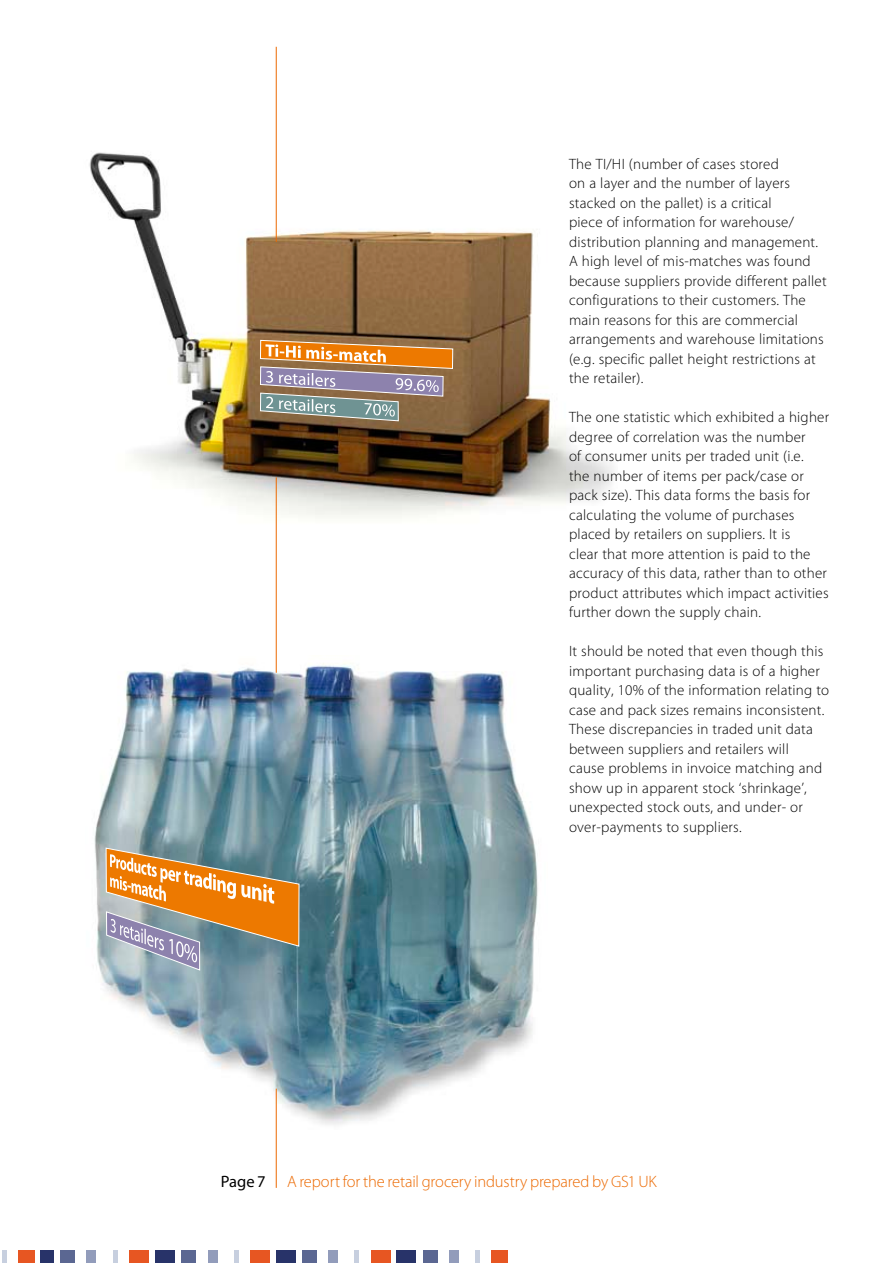
<style>
.page{position:relative;width:893px;height:1263px;background:#fff}
.page>*{position:absolute;margin:0;border:0;box-sizing:border-box;transform-origin:0 0}
.t1{font:300 16.5px "Myriad Pro";letter-spacing:-.01em;color:#ec6900}
.t2{font:16.5px "Myriad Pro";color:#000}
.SF__Brochure_Body_co{font:300 15px/19.5px "Myriad Pro";letter-spacing:.015em;color:#000}
</style>
<div class="page">
<div style="left:19px;top:1250px;width:16px;height:13px;background:#e75622"></div>
<div style="left:2px;top:1250px;width:5px;height:13px;background:#c7cfdf"></div>
<div style="left:491px;top:1250px;width:17px;height:13px;background:#e75622"></div>
<div style="left:475px;top:1250px;width:5px;height:13px;background:#c7cfdf"></div>
<div style="left:449px;top:1250px;width:10px;height:13px;background:#929cbb"></div>
<div style="left:423px;top:1250px;width:14px;height:13px;background:#5b6792"></div>
<div style="left:396px;top:1250px;width:20px;height:13px;background:#283369"></div>
<div style="left:130px;top:1250px;width:19px;height:13px;background:#e75622"></div>
<div style="left:250px;top:1250px;width:20px;height:13px;background:#e75622"></div>
<div style="left:234px;top:1250px;width:5px;height:13px;background:#c7cfdf"></div>
<div style="left:208px;top:1250px;width:10px;height:13px;background:#929cbb"></div>
<div style="left:181px;top:1250px;width:15px;height:13px;background:#5b6792"></div>
<div style="left:155px;top:1250px;width:20px;height:13px;background:#283369"></div>
<div style="left:371px;top:1250px;width:20px;height:13px;background:#e75622"></div>
<div style="left:354px;top:1250px;width:5px;height:13px;background:#c7cfdf"></div>
<div style="left:328px;top:1250px;width:10px;height:13px;background:#929cbb"></div>
<div style="left:302px;top:1250px;width:15px;height:13px;background:#5b6792"></div>
<div style="left:276px;top:1250px;width:20px;height:13px;background:#283369"></div>
<div style="left:113px;top:1250px;width:5px;height:13px;background:#c7cfdf"></div>
<div style="left:87px;top:1250px;width:9px;height:13px;background:#929cbb"></div>
<div style="left:60px;top:1250px;width:15px;height:13px;background:#5b6792"></div>
<div style="left:40px;top:1250px;width:14px;height:13px;background:#283369"></div>
<img style="left:89px;top:143px;width:525px;height:387px">
<svg style="left:260px;top:340px;width:193px;height:82px;background:#ab8c71"></svg>
<hr style="left:276px;top:47px;width:1px;height:195px;background:#ec6900">
<img style="left:94px;top:656px;width:444px;height:476px">
<svg style="left:105px;top:847px;width:195px;height:124px;background:#b09572"></svg>
<hr style="left:276px;top:477px;width:1px;height:196px;background:#ec6900">
<hr style="left:276px;top:1089px;width:1px;height:99px;background:#ec6900">
<p class="SF__Brochure_Body_co" style="left:569px;top:154px;width:259px">The TI/HI (number of cases stored<br>on a layer and the number of layers stacked on the pallet) is a critical<br>piece of information for warehouse/ distribution planning and management.<br>A high level of mis-matches was found because suppliers provide different pallet configurations to their customers. The main reasons for this are commercial arrangements and warehouse limitations (e.g. specific pallet height restrictions at the retailer).</p>
<p class="SF__Brochure_Body_co" style="left:569px;top:407px;width:262px">The one statistic which exhibited a higher degree of correlation was the number<br>of consumer units per traded unit (i.e.<br>the number of items per pack/case or pack size). This data forms the basis for calculating the volume of purchases placed by retailers on suppliers. It is<br>clear that more attention is paid to the accuracy of this data, rather than to other product attributes which impact activities further down the supply chain.</p>
<p class="SF__Brochure_Body_co" style="left:569px;top:641px;width:262px">It should be noted that even though this important purchasing data is of a higher quality, 10% of the information relating to case and pack sizes remains inconsistent.<br>These discrepancies in traded unit data between suppliers and retailers will<br>cause problems in invoice matching and show up in apparent stock ‘shrinkage’, unexpected stock outs, and under- or over-payments to suppliers.</p>
<p class="t2" style="left:221px;top:1171px;width:46px">Page 7</p>
<p class="t1" style="left:287px;top:1172px;width:371px">A report for the retail grocery industry prepared by GS1 UK</p>
</div>
